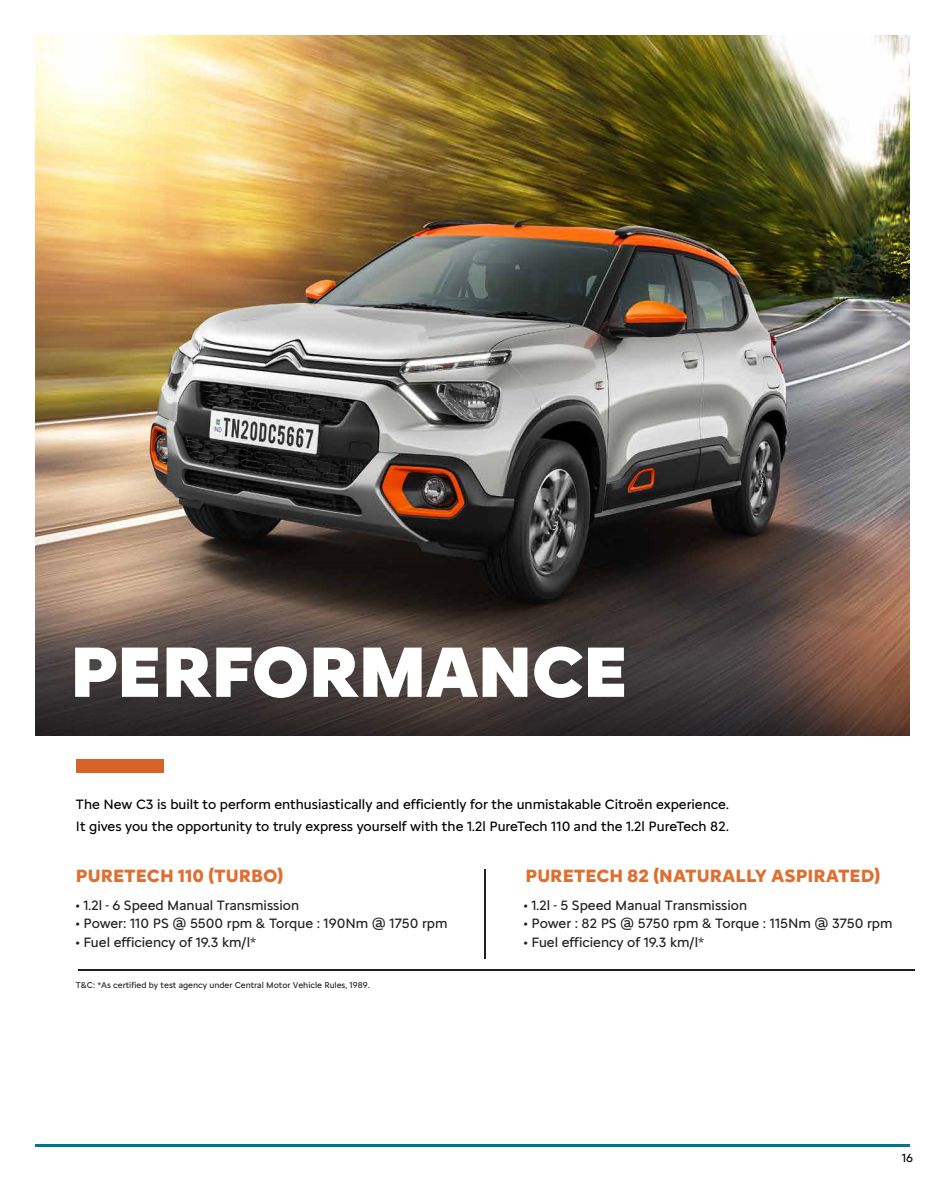
<style>
.page{position:relative;width:945px;height:1182px;background:#fff}
.page>*{position:absolute;margin:0;border:0;box-sizing:border-box;transform-origin:0 0}
.t1{font:900 73.5px "Citroen Type";letter-spacing:-.02em;color:#fff}
.t2{font:700 18.38px "Citroen Type";color:#de6f31}
.t3{font:14px "Citroen Type";color:#221f1f}
.t4{font:14px/21.9px "Citroen Type";color:#000}
.t5{font:12.25px "Citroen Type";color:#000}
.t6{font:8.75px "Citroen Type";color:#221f1f}
</style>
<div class="page">
<img style="left:35px;top:35px;width:875px;height:525px">
<svg style="left:35px;top:560px;width:875px;height:175px;background:#4f413b"></svg>
<div style="left:76px;top:759px;width:87px;height:13px;background:#d66328"></div>
<hr style="left:484px;top:868px;width:2px;height:90px;background:#221f1f">
<hr style="left:78px;top:969px;width:837px;height:1px;background:#221f1f">
<hr style="left:35px;top:1144px;width:875px;height:2px;background:#007495">
<h1 class="t1" style="left:70px;top:616px;width:559px">PERFORMANCE</h1>
<p class="t4" style="left:76px;top:792px;width:655px">The New C3 is built to perform enthusiastically and efficiently for the unmistakable Citroën experience.<br>It gives you the opportunity to truly express yourself with the 1.2l PureTech 110 and the 1.2l PureTech 82.</p>
<h2 class="t2" style="left:76px;top:862px;width:209px">PURETECH 110 (TURBO)</h2>
<p class="t3" style="left:76px;top:894px;width:225px">• 1.2l - 6 Speed Manual Transmission</p>
<p class="t3" style="left:76px;top:913px;width:373px">• Power: 110 PS @ 5500 rpm &amp; Torque : 190Nm @ 1750 rpm</p>
<p class="t3" style="left:76px;top:931px;width:182px">• Fuel efficiency of 19.3 km/l*</p>
<p class="t6" style="left:76px;top:978px;width:295px">T&amp;C: *As certified by test agency under Central Motor Vehicle Rules, 1989.</p>
<h2 class="t2" style="left:526px;top:862px;width:356px">PURETECH 82 (NATURALLY ASPIRATED)</h2>
<p class="t3" style="left:524px;top:894px;width:225px">• 1.2l - 5 Speed Manual Transmission</p>
<p class="t3" style="left:524px;top:913px;width:370px">• Power : 82 PS @ 5750 rpm &amp; Torque : 115Nm @ 3750 rpm</p>
<p class="t3" style="left:524px;top:931px;width:182px">• Fuel efficiency of 19.3 km/l*</p>
<p class="t5" style="left:902px;top:1148px;width:13px">16</p>
</div>
